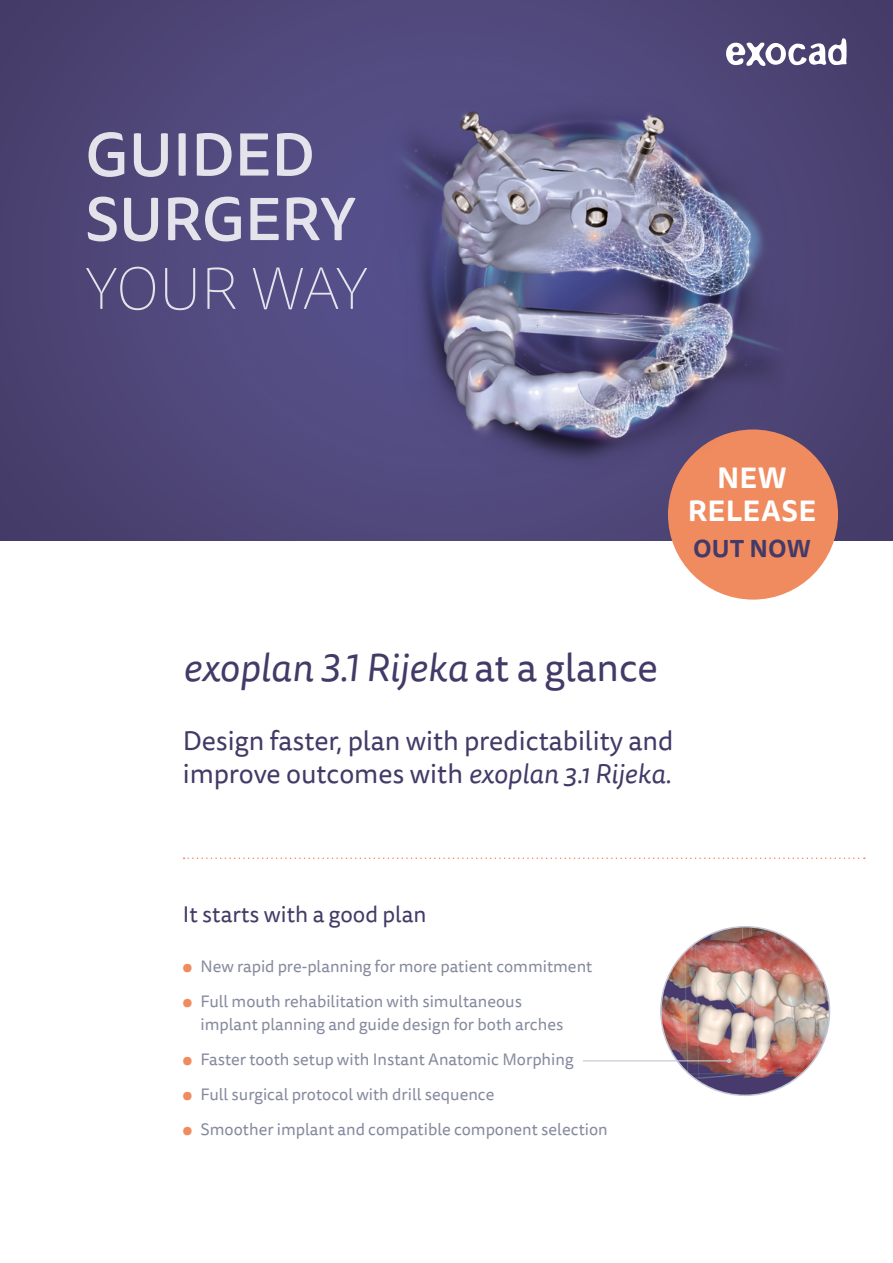
<style>
.page{position:relative;width:893px;height:1263px;background:#fff}
.page>*{position:absolute;margin:0;border:0;box-sizing:border-box;transform-origin:0 0}
.t1{font:500 60px/64.5px "Tisa Sans Pro";color:#fff}
.t2{font:100 60px "Tisa Sans Pro";letter-spacing:-.03em;color:#fff}
.Headline_2021{font:italic 39px "Tisa Sans Pro";color:#433a67}
.t3{font:700 28.65px/33.5px "Tisa Sans Pro";letter-spacing:.01em;color:#fff;text-align:center}
.Head_Features{font:27px/33px "Tisa Sans Pro";color:#433a67}
.t4{font:700 24px "Tisa Sans Pro";letter-spacing:.01em;color:#433a67}
.Head_Features-2{font:22.5px "Tisa Sans Pro";color:#433a67}
.t5{font:16.5px/22.5px "Tisa Sans Pro";color:#868a9e}
.s1{font-style:normal}
.s2{font-style:italic}
.s3{font-weight:300;color:#f08a5f}
</style>
<div class="page">
<img style="left:0;top:0;width:893px;height:540px">
<svg style="left:726px;top:38px;width:120px;height:28px"></svg>
<div style="left:668px;top:429px;width:170px;height:171px;background:#f08a5f;border-radius:50%"></div>
<img style="left:661px;top:927px;width:168px;height:168px;border-radius:84px">
<hr style="left:583px;top:1060px;width:146px;height:1px;background:#c5c6d5">
<svg style="left:727px;top:1058px;width:4px;height:5px"></svg>
<svg style="left:184px;top:857px;width:681px;height:2px"></svg>
<img style="left:384px;top:80px;width:409px;height:409px">
<h1 class="t1" style="left:85px;top:123px;width:273px">GUIDED<br>SURGERY</h1>
<h1 class="t2" style="left:85px;top:251px;width:285px">YOUR WAY</h1>
<p class="t3" style="left:688px;top:461px;width:130px">NEW<br>RELEASE</p>
<p class="t4" style="left:693px;top:531px;width:119px">OUT NOW</p>
<p class="Headline_2021" style="left:183px;top:642px;width:477px">exoplan 3.1 Rijeka <span class="s1">at a glance</span></p>
<p class="Head_Features" style="left:183px;top:725px;width:492px">Design faster, plan with predictability and improve outcomes with <span class="s2">exoplan 3.1 Rijeka.</span></p>
<p class="Head_Features-2" style="left:183px;top:899px;width:245px">It starts with a good plan</p>
<p class="t5" style="left:183px;top:955px;width:411px"><span class="s3">●</span> New rapid pre-planning for more patient commitment</p>
<p class="t5" style="left:200px;top:990px;width:364px;text-indent:-18px"><span class="s3">●</span> Full mouth rehabilitation with simultaneous implant planning and guide design for both arches</p>
<p class="t5" style="left:183px;top:1048px;width:392px"><span class="s3">●</span> Faster tooth setup with Instant Anatomic Morphing</p>
<p class="t5" style="left:183px;top:1083px;width:313px"><span class="s3">●</span> Full surgical protocol with drill sequence</p>
<p class="t5" style="left:183px;top:1119px;width:426px"><span class="s3">●</span> Smoother implant and compatible component selection</p>
</div>
